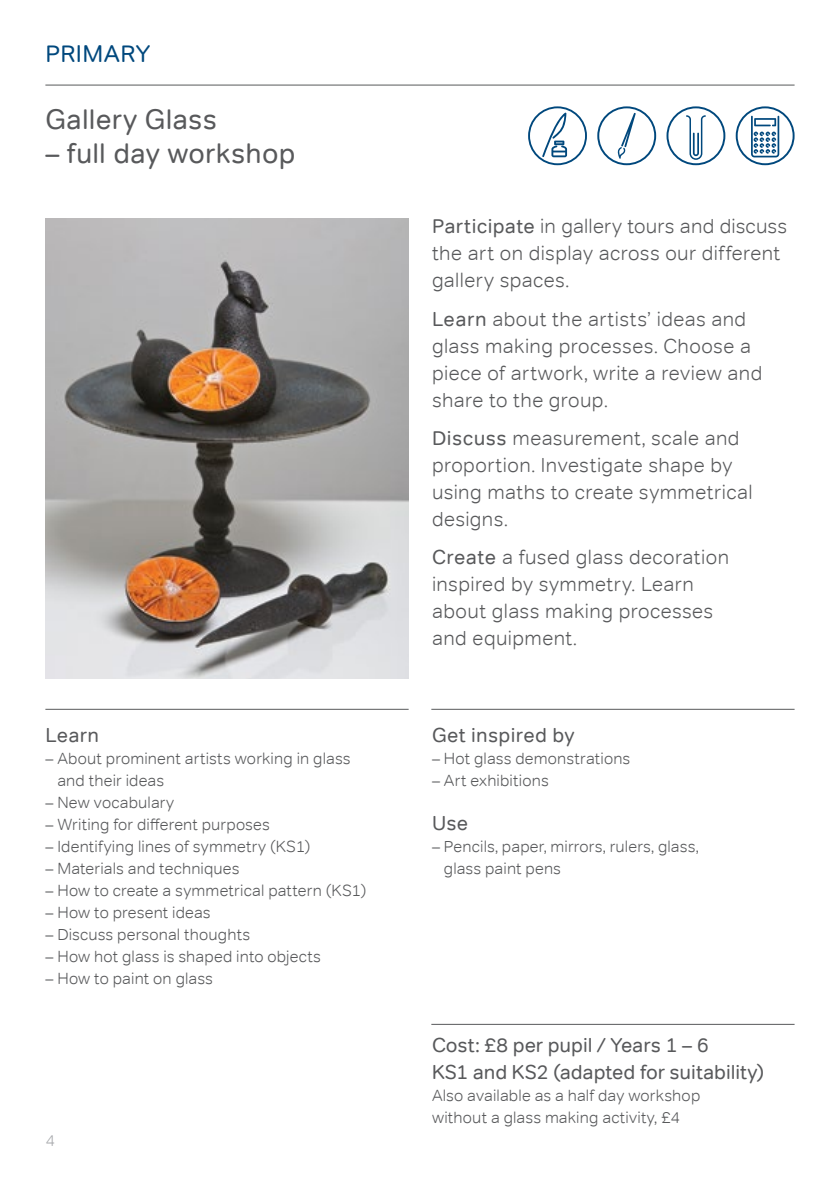
<style>
.page{position:relative;width:840px;height:1191px;background:#fff}
.page>*{position:absolute;margin:0;border:0;box-sizing:border-box;transform-origin:0 0}
.t1{font:28px "Tondo";letter-spacing:.005em;color:#58595b}
.t2{font:24px "Tondo";letter-spacing:.02em;color:#00487d}
.t3{font:300 20px/27px "Tondo";letter-spacing:.02em;color:#58595b}
.t4{font:20px/27px "Tondo";color:#58595b}
.t5{font:300 16px/22px "Tondo";letter-spacing:.01em;color:#58595b}
.t6{font:300 16px "Tondo";color:#a7a9ac}
.s1{font-weight:400}
</style>
<div class="page">
<hr style="left:45px;top:85px;width:749px;height:1px;background:#58595b">
<svg style="left:617px;top:113px;width:18px;height:46px"></svg>
<div style="left:597px;top:106px;width:58px;height:59px;border:2px solid #00487d;border-radius:50%"></div>
<svg style="left:686px;top:115px;width:19px;height:45px"></svg>
<div style="left:666px;top:106px;width:59px;height:59px;border:2px solid #00487d;border-radius:50%"></div>
<svg style="left:751px;top:116px;width:27px;height:41px"></svg>
<div style="left:735px;top:106px;width:59px;height:59px;border:2px solid #00487d;border-radius:50%"></div>
<hr style="left:45px;top:709px;width:363px;height:1px;background:#58595b">
<hr style="left:431px;top:709px;width:363px;height:1px;background:#58595b">
<img style="left:45px;top:219px;width:364px;height:459px">
<hr style="left:431px;top:1023px;width:363px;height:1px;background:#58595b">
<div style="left:528px;top:106px;width:58px;height:59px;border:2px solid #00487d;border-radius:50%"></div>
<svg style="left:542px;top:113px;width:24px;height:44px"></svg>
<h2 class="t2" style="left:45px;top:39px;width:107px">PRIMARY</h2>
<h1 class="t1" style="left:45px;top:102px;width:173px">Gallery Glass</h1>
<h1 class="t1" style="left:45px;top:136px;width:251px">– full day workshop</h1>
<p class="t4" style="left:45px;top:721px;width:55px">Learn</p>
<p class="t5" style="left:57px;top:747px;width:294px;text-indent:-12px">– About prominent artists working in glass and their ideas</p>
<p class="t5" style="left:45px;top:791px;width:130px">– New vocabulary</p>
<p class="t5" style="left:45px;top:813px;width:226px">– Writing for different purposes</p>
<p class="t5" style="left:45px;top:835px;width:266px">– Identifying lines of symmetry (KS1)</p>
<p class="t5" style="left:45px;top:857px;width:195px">– Materials and techniques</p>
<p class="t5" style="left:45px;top:879px;width:322px">– How to create a symmetrical pattern (KS1)</p>
<p class="t5" style="left:45px;top:901px;width:167px">– How to present ideas</p>
<p class="t5" style="left:45px;top:923px;width:206px">– Discuss personal thoughts</p>
<p class="t5" style="left:45px;top:945px;width:277px">– How hot glass is shaped into objects</p>
<p class="t5" style="left:45px;top:967px;width:169px">– How to paint on glass</p>
<p class="t6" style="left:45px;top:1130px;width:11px">4</p>
<p class="t3" style="left:432px;top:213px;width:356px"><span class="s1">Participate</span> in gallery tours and discuss the art on display across our different gallery spaces.</p>
<p class="t3" style="left:432px;top:305px;width:332px"><span class="s1">Learn</span> about the artists’ ideas and glass making processes. Choose a piece of artwork, write a review and share to the group.</p>
<p class="t3" style="left:432px;top:424px;width:322px"><span class="s1">Discuss</span> measurement, scale and proportion. Investigate shape by using maths to create symmetrical designs.</p>
<p class="t3" style="left:432px;top:544px;width:298px"><span class="s1">Create</span> a fused glass decoration inspired by symmetry. Learn about glass making processes and equipment.</p>
<p class="t4" style="left:432px;top:721px;width:144px">Get inspired by</p>
<p class="t5" style="left:432px;top:747px;width:200px">– Hot glass demonstrations</p>
<p class="t5" style="left:432px;top:769px;width:118px">– Art exhibitions</p>
<p class="t4" style="left:432px;top:809px;width:38px">Use</p>
<p class="t5" style="left:443px;top:835px;width:256px;text-indent:-12px">– Pencils, paper, mirrors, rulers, glass, glass paint pens</p>
<p class="t4" style="left:432px;top:1031px;width:333px">Cost: £8 per pupil / Years 1 – 6<br>KS1 and KS2 (adapted for suitability)</p>
<p class="t5" style="left:432px;top:1084px;width:269px">Also available as a half day workshop without a glass making activity, £4</p>
</div>
